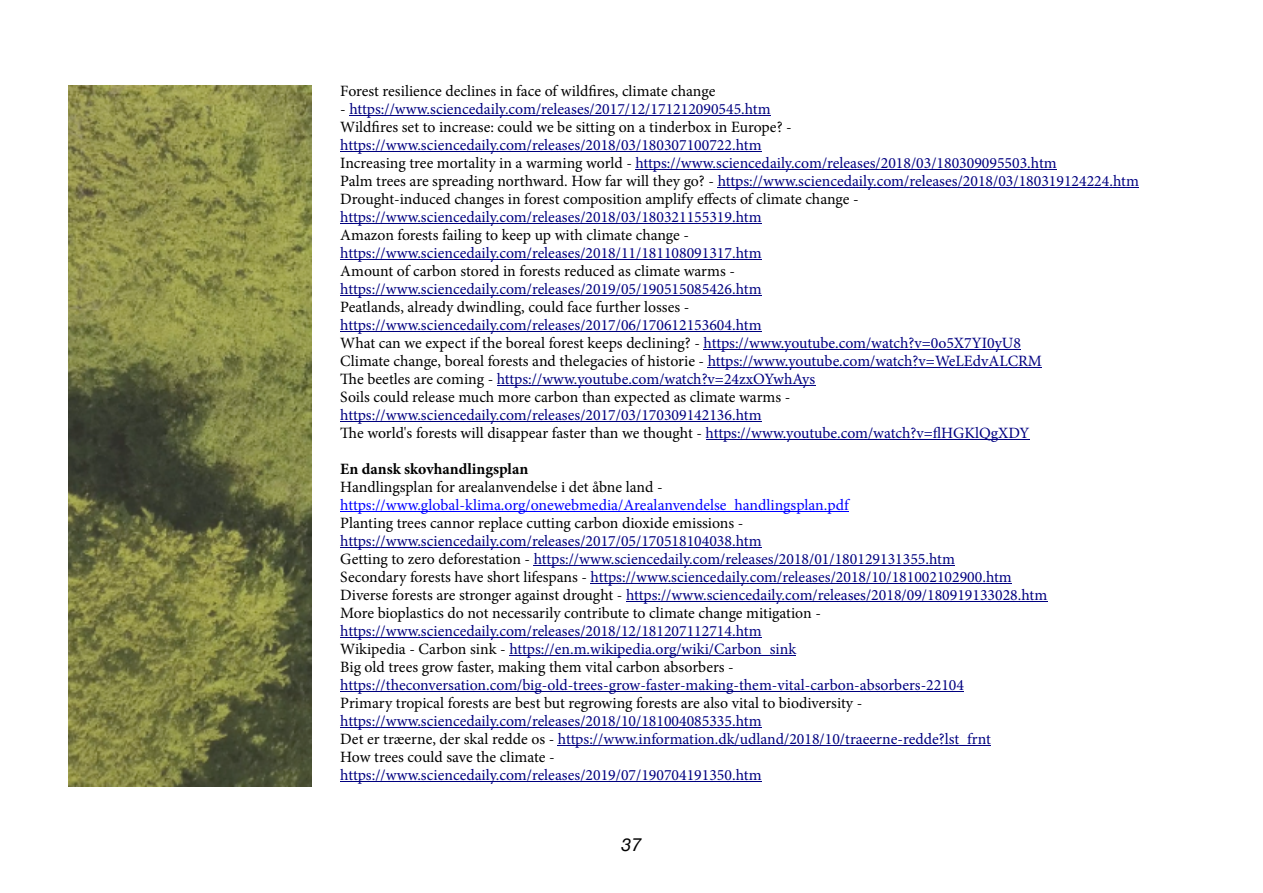
<style>
.page{position:relative;width:1263px;height:893px;background:#fff}
.page>*{position:absolute;margin:0;border:0;box-sizing:border-box;transform-origin:0 0}
.t1{font:italic 18px "Helvetica Neue";color:#000}
.t2{font:15.75px/18px "Minion Pro";color:#000080}
.t3{font:15.75px/18px "Minion Pro";color:#000}
.t4{font:15.75px "Minion Pro";letter-spacing:-.005em;color:#00f}
.t5{font:700 15.75px "Minion Pro";color:#000}
.s1{color:#000080}
.s2{color:#000}
</style>
<div class="page">
<img style="left:68px;top:85px;width:243px;height:702px">
<hr style="left:349px;top:115px;width:422px;height:1px;background:#000080">
<hr style="left:340px;top:151px;width:421px;height:1px;background:#000080">
<hr style="left:635px;top:169px;width:422px;height:1px;background:#000080">
<hr style="left:718px;top:187px;width:421px;height:1px;background:#000080">
<hr style="left:340px;top:223px;width:421px;height:1px;background:#000080">
<hr style="left:340px;top:259px;width:421px;height:1px;background:#000080">
<hr style="left:340px;top:295px;width:421px;height:1px;background:#000080">
<hr style="left:340px;top:331px;width:421px;height:1px;background:#000080">
<hr style="left:704px;top:349px;width:317px;height:1px;background:#000080">
<hr style="left:708px;top:367px;width:334px;height:1px;background:#000080">
<hr style="left:497px;top:385px;width:318px;height:1px;background:#000080">
<hr style="left:340px;top:421px;width:421px;height:1px;background:#000080">
<hr style="left:706px;top:439px;width:323px;height:1px;background:#000080">
<hr style="left:340px;top:511px;width:509px;height:1px;background:#00f">
<hr style="left:340px;top:547px;width:421px;height:1px;background:#000080">
<hr style="left:534px;top:565px;width:421px;height:1px;background:#000080">
<hr style="left:591px;top:583px;width:421px;height:1px;background:#000080">
<hr style="left:626px;top:601px;width:421px;height:1px;background:#000080">
<hr style="left:340px;top:637px;width:421px;height:1px;background:#000080">
<hr style="left:509px;top:655px;width:287px;height:1px;background:#000080">
<hr style="left:340px;top:691px;width:624px;height:1px;background:#000080">
<hr style="left:340px;top:727px;width:421px;height:1px;background:#000080">
<hr style="left:558px;top:745px;width:433px;height:1px;background:#000080">
<hr style="left:340px;top:781px;width:421px;height:1px;background:#000080">
<p class="t3" style="left:340px;top:84px;width:377px">Forest resilience declines in face of wildfires, climate change</p>
<p class="t3" style="left:340px;top:102px;width:453px">- <span class="s1">https://www.sciencedaily.com/releases/2017/12/171212090545.htm<br></span>Wildfires set to increase: could we be sitting on a tinderbox in Europe? -</p>
<p class="t2" style="left:340px;top:138px;width:800px">https://www.sciencedaily.com/releases/2018/03/180307100722.htm<br><span class="s2">Increasing tree mortality in a warming world -</span> https://www.sciencedaily.com/releases/2018/03/180309095503.htm<br><span class="s2">Palm trees are spreading northward. How far will they go? -</span> https://www.sciencedaily.com/releases/2018/03/180319124224.htm <span class="s2">Drought-induced changes in forest composition amplify effects of climate change -</span></p>
<p class="t2" style="left:340px;top:210px;width:423px">https://www.sciencedaily.com/releases/2018/03/180321155319.htm</p>
<p class="t3" style="left:340px;top:228px;width:350px">Amazon forests failing to keep up with climate change -</p>
<p class="t2" style="left:340px;top:246px;width:423px">https://www.sciencedaily.com/releases/2018/11/181108091317.htm</p>
<p class="t3" style="left:340px;top:264px;width:396px">Amount of carbon stored in forests reduced as climate warms -</p>
<p class="t2" style="left:340px;top:282px;width:423px">https://www.sciencedaily.com/releases/2019/05/190515085426.htm</p>
<p class="t3" style="left:340px;top:300px;width:351px">Peatlands, already dwindling, could face further losses -</p>
<p class="t2" style="left:340px;top:318px;width:703px">https://www.sciencedaily.com/releases/2017/06/170612153604.htm<br><span class="s2">What can we expect if the boreal forest keeps declining? -</span> https://www.youtube.com/watch?v=0o5X7YI0yU8<br><span class="s2">Climate change, boreal forests and thelegacies of historie -</span> https://www.youtube.com/watch?v=WeLEdvALCRM <span class="s2">The beetles are coming -</span> https://www.youtube.com/watch?v=24zxOYwhAys<br><span class="s2">Soils could release much more carbon than expected as climate warms -</span></p>
<p class="t2" style="left:340px;top:408px;width:691px">https://www.sciencedaily.com/releases/2017/03/170309142136.htm<br><span class="s2">The world's forests will disappear faster than we thought -</span> https://www.youtube.com/watch?v=flHGKlQgXDY</p>
<p class="t5" style="left:340px;top:463px;width:189px">En dansk skovhandlingsplan</p>
<p class="t3" style="left:340px;top:480px;width:324px">Handlingsplan for arealanvendelse i det åbne land -</p>
<p class="t4" style="left:340px;top:499px;width:510px">https://www.global-klima.org/onewebmedia/Arealanvendelse_handlingsplan.pdf</p>
<p class="t3" style="left:340px;top:516px;width:405px">Planting trees cannor replace cutting carbon dioxide emissions -</p>
<p class="t2" style="left:340px;top:534px;width:708px">https://www.sciencedaily.com/releases/2017/05/170518104038.htm<br><span class="s2">Getting to zero deforestation -</span> https://www.sciencedaily.com/releases/2018/01/180129131355.htm<br><span class="s2">Secondary forests have short lifespans -</span> https://www.sciencedaily.com/releases/2018/10/181002102900.htm <span class="s2">Diverse forests are stronger against drought -</span> https://www.sciencedaily.com/releases/2018/09/180919133028.htm <span class="s2">More bioplastics do not necessarily contribute to climate change mitigation -</span></p>
<p class="t2" style="left:340px;top:624px;width:457px">https://www.sciencedaily.com/releases/2018/12/181207112714.htm<br><span class="s2">Wikipedia - Carbon sink -</span> https://en.m.wikipedia.org/wiki/Carbon_sink<br><span class="s2">Big old trees grow faster, making them vital carbon absorbers -</span></p>
<p class="t2" style="left:340px;top:678px;width:625px">https://theconversation.com/big-old-trees-grow-faster-making-them-vital-carbon-absorbers-22104</p>
<p class="t3" style="left:340px;top:696px;width:523px">Primary tropical forests are best but regrowing forests are also vital to biodiversity -</p>
<p class="t2" style="left:340px;top:714px;width:652px">https://www.sciencedaily.com/releases/2018/10/181004085335.htm<br><span class="s2">Det er træerne, der skal redde os -</span> https://www.information.dk/udland/2018/10/traeerne-redde?lst_frnt<br><span class="s2">How trees could save the climate -</span></p>
<p class="t2" style="left:340px;top:768px;width:423px">https://www.sciencedaily.com/releases/2019/07/190704191350.htm</p>
<p class="t1" style="left:621px;top:833px;width:22px">37</p>
</div>
